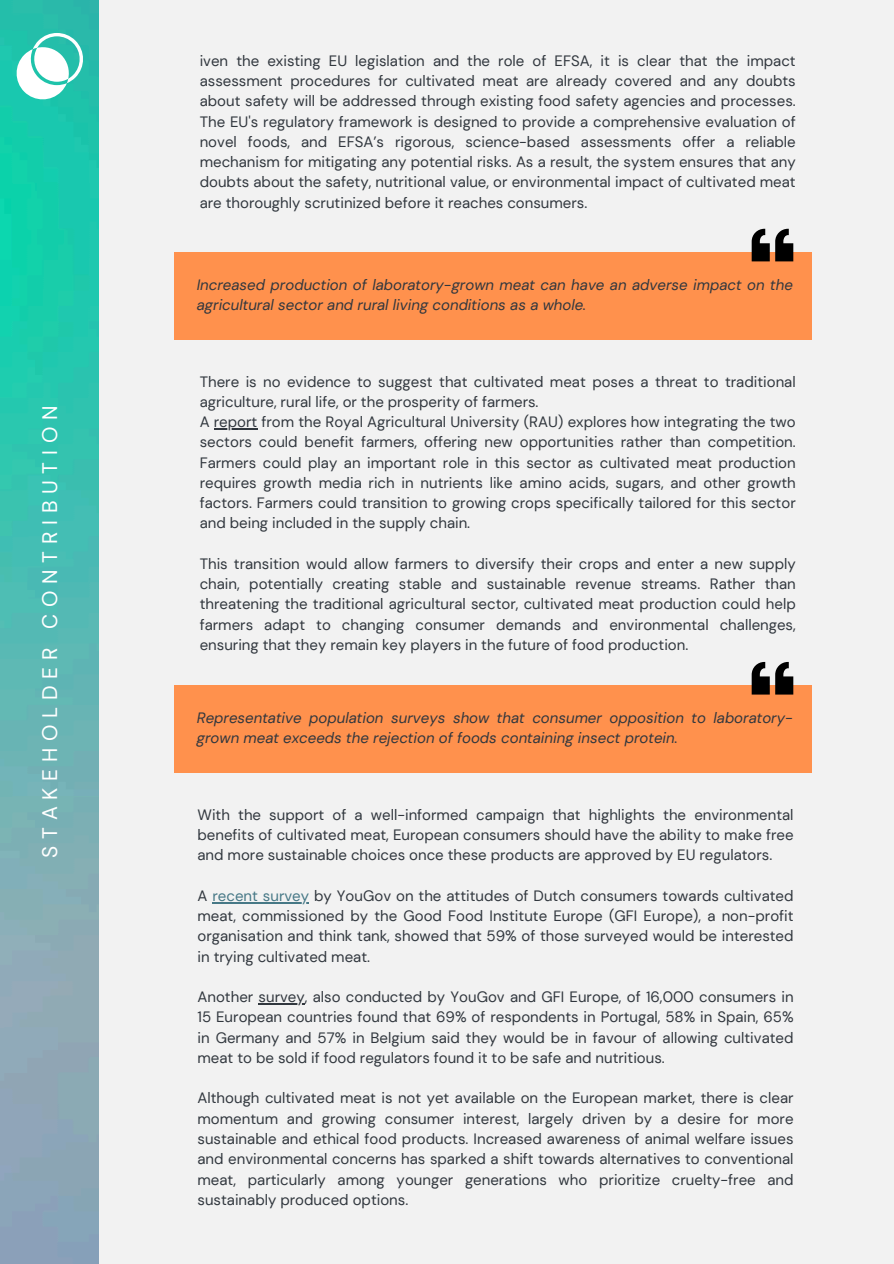
<style>
.page{position:relative;width:894px;height:1264px;background:#fff}
.page>*{position:absolute;margin:0;border:0;box-sizing:border-box;transform-origin:0 0}
.t1{font:21px "DM Sans";letter-spacing:.32em;color:#fff}
.t2{font:15px/20.2px "DM Sans";color:#31373e;text-align:justify}
.t3{font:italic 15px/20.2px "DM Sans";color:#31373e}
.s1{color:#467886}
</style>
<div class="page">
<div style="left:0;top:0;width:893px;height:1263px;background:#f2f2f2"></div>
<img style="left:0;top:0;width:98px;height:1263px">
<svg style="left:17px;top:33px;width:66px;height:66px"></svg>
<hr style="left:214px;top:428px;width:43px;height:1px;background:#31373e">
<hr style="left:212px;top:902px;width:97px;height:1px;background:#467886">
<hr style="left:258px;top:1003px;width:47px;height:1px;background:#31373e">
<div style="left:175px;top:252px;width:636px;height:88px;background:#ff914d"></div>
<div style="left:175px;top:685px;width:636px;height:88px;background:#ff914d"></div>
<svg style="left:751px;top:229px;width:42px;height:32px"></svg>
<svg style="left:751px;top:662px;width:42px;height:32px"></svg>
<p class="t1" style="left:36px;top:857px;width:453px;rotate:-90deg">STAKEHOLDER CONTRIBUTION</p>
<p class="t2" style="left:200px;top:50px;width:597px">iven the existing EU legislation and the role of EFSA, it is clear that the impact assessment procedures for cultivated meat are already covered and any doubts about safety will be addressed through existing food safety agencies and processes.<br>The EU's regulatory framework is designed to provide a comprehensive evaluation of novel foods, and EFSA’s rigorous, science-based assessments offer a reliable mechanism for mitigating any potential risks. As a result, the system ensures that any doubts about the safety, nutritional value, or environmental impact of cultivated meat are thoroughly scrutinized before it reaches consumers.</p>
<p class="t3" style="left:197px;top:274px;width:597px">Increased production of laboratory-grown meat can have an adverse impact on the agricultural sector and rural living conditions as a whole.</p>
<p class="t2" style="left:200px;top:371px;width:597px">There is no evidence to suggest that cultivated meat poses a threat to traditional agriculture, rural life, or the prosperity of farmers.</p>
<h1 class="t2" style="left:200px;top:412px;width:597px">A report from the Royal Agricultural University (RAU) explores how integrating the two</h1>
<p class="t2" style="left:200px;top:432px;width:597px">sectors could benefit farmers, offering new opportunities rather than competition.<br>Farmers could play an important role in this sector as cultivated meat production requires growth media rich in nutrients like amino acids, sugars, and other growth factors. Farmers could transition to growing crops specifically tailored for this sector and being included in the supply chain.</p>
<p class="t2" style="left:200px;top:553px;width:597px">This transition would allow farmers to diversify their crops and enter a new supply</p>
<p class="t2" style="left:200px;top:574px;width:597px">chain, potentially creating stable and sustainable revenue streams. Rather than threatening the traditional agricultural sector, cultivated meat production could help farmers adapt to changing consumer demands and environmental challenges, ensuring that they remain key players in the future of food production.</p>
<p class="t3" style="left:197px;top:707px;width:597px">Representative population surveys show that consumer opposition to laboratory&shy;grown meat exceeds the rejection of foods containing insect protein.</p>
<p class="t2" style="left:197px;top:804px;width:597px">With the support of a well-informed campaign that highlights the environmental benefits of cultivated meat, European consumers should have the ability to make free and more sustainable choices once these products are approved by EU regulators.</p>
<p class="t2" style="left:197px;top:885px;width:597px">A <span class="s1">recent survey</span> by YouGov on the attitudes of Dutch consumers towards cultivated</p>
<p class="t2" style="left:197px;top:905px;width:597px">meat, commissioned by the Good Food Institute Europe (GFI Europe), a non-profit organisation and think tank, showed that 59% of those surveyed would be interested in trying cultivated meat.</p>
<p class="t2" style="left:197px;top:986px;width:597px">Another survey, also conducted by YouGov and GFI Europe, of 16,000 consumers in</p>
<p class="t2" style="left:197px;top:1007px;width:597px">15 European countries found that 69% of respondents in Portugal, 58% in Spain, 65% in Germany and 57% in Belgium said they would be in favour of allowing cultivated meat to be sold if food regulators found it to be safe and nutritious.</p>
<p class="t2" style="left:197px;top:1088px;width:597px">Although cultivated meat is not yet available on the European market, there is clear</p>
<p class="t2" style="left:197px;top:1108px;width:597px">momentum and growing consumer interest, largely driven by a desire for more sustainable and ethical food products. Increased awareness of animal welfare issues and environmental concerns has sparked a shift towards alternatives to conventional meat, particularly among younger generations who prioritize cruelty-free and sustainably produced options.</p>
</div>
